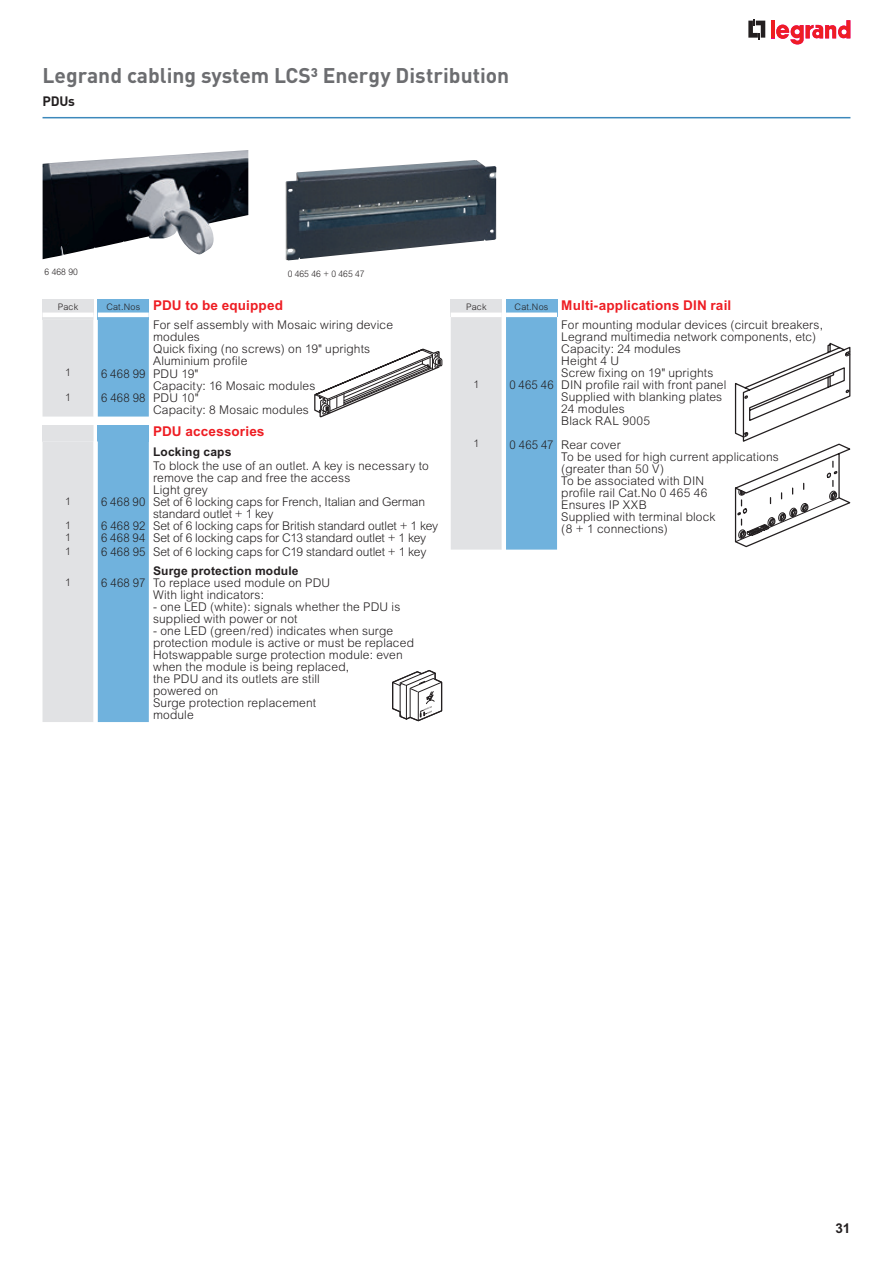
<style>
.page{position:relative;width:893px;height:1263px;background:#fff}
.page>*{position:absolute;margin:0;border:0;box-sizing:border-box;transform-origin:0 0}
.t1{font:700 21px "DIN Pro";color:#6c6d70}
.t2{font:700 13.5px "Arial";letter-spacing:.01em;color:#ee1d23}
.t3{font:700 13.5px "DIN Pro";color:#231f20}
.t4{font:700 13.5px "Arial";color:#231f20}
.t5{font:300 12px/12px "Arial";letter-spacing:.01em;color:#231f20}
.t6{font:300 12px/12px "Arial";letter-spacing:.01em;color:#231f20;scale:.95 1}
.t7{font:300 12px/12px "Arial";letter-spacing:-.01em;color:#231f20;scale:.95 1}
.t8{font:700 12px "Arial";letter-spacing:.015em;color:#231f20}
.t9{font:300 10.5px "Arial";color:#231f20}
.t10{font:300 9px "Arial";color:#231f20;scale:.95 1}
.t11{font:300 9px "Arial";color:#231f20}
.s1{font-weight:300;font-size:9px;color:#231f20}
</style>
<div class="page">
<svg style="left:748px;top:19px;width:17px;height:20px"></svg>
<hr style="left:771px;top:20px;width:4px;height:18px;background:#ee1d23">
<svg style="left:776px;top:20px;width:74px;height:25px"></svg>
<hr style="left:43px;top:117px;width:807px;height:1px;background:#3c88bb">
<img style="left:286px;top:160px;width:210px;height:100px">
<div style="left:98px;top:300px;width:51px;height:20px;background:#7ab7df"></div>
<div style="left:43px;top:300px;width:51px;height:15px;background:#e1e2e4"></div>
<hr style="left:43px;top:313px;width:51px;height:4px;background:#fff">
<div style="left:98px;top:300px;width:51px;height:15px;background:#70b2dd"></div>
<hr style="left:98px;top:313px;width:51px;height:4px;background:#fff">
<svg style="left:43px;top:425px;width:55px;height:16px"></svg>
<div style="left:98px;top:425px;width:51px;height:16px;background:#70b2dd"></div>
<svg style="left:43px;top:441px;width:106px;height:281px;background:#abcce1"></svg>
<div style="left:451px;top:300px;width:51px;height:15px;background:#e1e2e4"></div>
<hr style="left:451px;top:313px;width:51px;height:4px;background:#fff">
<div style="left:506px;top:300px;width:51px;height:15px;background:#70b2dd"></div>
<hr style="left:506px;top:313px;width:51px;height:4px;background:#fff">
<svg style="left:451px;top:317px;width:106px;height:233px;background:#adcce1"></svg>
<svg style="left:735px;top:343px;width:115px;height:204px"></svg>
<svg style="left:43px;top:320px;width:399px;height:97px"></svg>
<svg style="left:392px;top:670px;width:50px;height:51px"></svg>
<img style="left:43px;top:150px;width:205px;height:109px">
<h1 class="t1" style="left:43px;top:58px;width:468px">Legrand cabling system LCS³ Energy Distribution</h1>
<p class="t3" style="left:43px;top:90px;width:34px">PDUs</p>
<p class="t10" style="left:45px;top:267px;width:37px">6 468 90</p>
<p class="t10" style="left:288px;top:268px;width:83px">0 465 46 + 0 465 47</p>
<p class="t11" style="left:58px;top:301px;width:22px">Pack</p>
<p class="t2" style="left:106px;top:298px;width:178px"><span class="s1">Cat.Nos</span> PDU to be equipped</p>
<p class="t5" style="left:153px;top:319px;width:241px">For self assembly with Mosaic wiring device modules<br>Quick fixing (no screws) on 19" uprights<br>Aluminium profile</p>
<p class="t9" style="left:65px;top:367px;width:7px">1</p>
<p class="t6" style="left:153px;top:367px;width:172px;text-indent:-52px">6 468 99 PDU 19"<br>Capacity: 16 Mosaic modules</p>
<p class="t9" style="left:65px;top:391px;width:7px">1</p>
<p class="t6" style="left:153px;top:391px;width:166px;text-indent:-52px">6 468 98 PDU 10"<br>Capacity: 8 Mosaic modules</p>
<p class="t2" style="left:153px;top:423px;width:113px">PDU accessories</p>
<p class="t8" style="left:153px;top:445px;width:80px">Locking caps</p>
<p class="t5" style="left:153px;top:459px;width:277px">To block the use of an outlet. A key is necessary to remove the cap and free the access<br>Light grey</p>
<p class="t9" style="left:65px;top:495px;width:7px">1</p>
<p class="t7" style="left:153px;top:496px;width:288px;text-indent:-52px">6 468 90 Set of 6 locking caps for French, Italian and German standard outlet + 1 key</p>
<p class="t9" style="left:65px;top:519px;width:7px">1</p>
<p class="t7" style="left:101px;top:520px;width:356px">6 468 92 Set of 6 locking caps for British standard outlet + 1 key</p>
<p class="t9" style="left:65px;top:532px;width:7px">1</p>
<p class="t7" style="left:101px;top:532px;width:344px">6 468 94 Set of 6 locking caps for C13 standard outlet + 1 key</p>
<p class="t9" style="left:65px;top:545px;width:7px">1</p>
<p class="t7" style="left:101px;top:546px;width:344px">6 468 95 Set of 6 locking caps for C19 standard outlet + 1 key</p>
<p class="t8" style="left:153px;top:564px;width:147px">Surge protection module</p>
<p class="t9" style="left:65px;top:576px;width:7px">1</p>
<p class="t6" style="left:153px;top:577px;width:188px;text-indent:-52px">6 468 97 To replace used module on PDU<br>With light indicators:</p>
<p class="t5" style="left:153px;top:601px;width:249px">- one LED (white): signals whether the PDU is supplied with power or not</p>
<p class="t5" style="left:153px;top:625px;width:262px">- one LED (green/red) indicates when surge protection module is active or must be replaced<br>Hotswappable surge protection module: even when the module is being replaced,<br>the PDU and its outlets are still<br>powered on<br>Surge protection replacement<br>module</p>
<p class="t11" style="left:466px;top:301px;width:22px">Pack</p>
<p class="t2" style="left:515px;top:298px;width:218px"><span class="s1">Cat.Nos</span> Multi-applications DIN rail</p>
<p class="t5" style="left:561px;top:318px;width:263px">For mounting modular devices (circuit breakers,<br>Legrand multimedia network components, etc)<br>Capacity: 24 modules<br>Height 4 U<br>Screw fixing on 19" uprights</p>
<p class="t9" style="left:473px;top:378px;width:7px">1</p>
<p class="t6" style="left:561px;top:379px;width:175px;text-indent:-52px">0 465 46 DIN profile rail with front panel<br>Supplied with blanking plates<br>24 modules<br>Black RAL 9005</p>
<p class="t9" style="left:473px;top:438px;width:7px">1</p>
<p class="t6" style="left:561px;top:438px;width:230px;text-indent:-52px">0 465 47 Rear cover<br>To be used for high current applications (greater than 50 V)<br>To be associated with DIN<br>profile rail Cat.No 0 465 46<br>Ensures IP XXB<br>Supplied with terminal block<br>(8 + 1 connections)</p>
<p class="t4" style="left:835px;top:1220px;width:17px">31</p>
</div>
